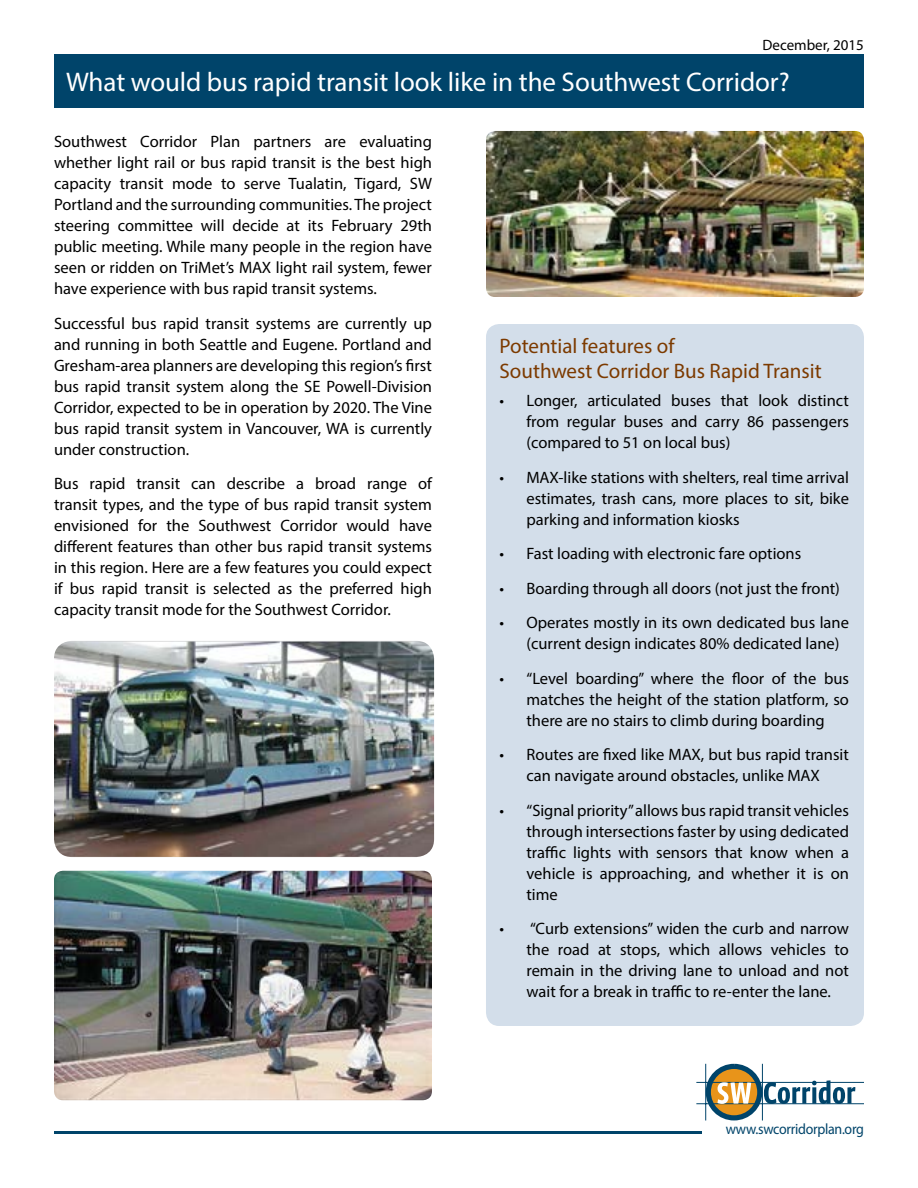
<style>
.page{position:relative;width:918px;height:1188px;background:#fff}
.page>*{position:absolute;margin:0;border:0;box-sizing:border-box;transform-origin:0 0}
.t1{font:27px "Myriad Pro";letter-spacing:-.005em;color:#fff}
.t2{font:21px/25.2px "Myriad Pro";color:#7c3a00}
.t3{font:16.5px/21px "Myriad Pro";color:#000;text-align:justify}
.t4{font:15px "Myriad Pro";letter-spacing:-.02em;color:#00446a;scale:.93 1}
.t5{font:15px "Myriad Pro";color:#000}
</style>
<div class="page">
<div style="left:54px;top:54px;width:810px;height:54px;background:#00446a"></div>
<hr style="left:54px;top:1131px;width:648px;height:3px;background:#00446a">
<svg style="left:706px;top:1064px;width:56px;height:56px;background:#7c6f3f"></svg>
<hr style="left:696px;top:1103px;width:168px;height:1px;background:#00446a">
<hr style="left:705px;top:1064px;width:1px;height:57px;background:#00446a">
<hr style="left:762px;top:1064px;width:1px;height:57px;background:#00446a">
<hr style="left:696px;top:1082px;width:168px;height:1px;background:#00446a">
<svg style="left:764px;top:1080px;width:91px;height:24px"></svg>
<svg style="left:717px;top:1082px;width:34px;height:22px"></svg>
<img style="left:54px;top:871px;width:378px;height:229px">
<img style="left:486px;top:131px;width:378px;height:166px">
<img style="left:54px;top:641px;width:380px;height:216px">
<div style="left:486px;top:324px;width:378px;height:702px;background:#d3deea;border-radius:13px"></div>
<p class="t5" style="left:763px;top:35px;width:103px">December, 2015</p>
<h1 class="t1" style="left:66px;top:65px;width:725px">What would bus rapid transit look like in the Southwest Corridor?</h1>
<p class="t3" style="left:54px;top:131px;width:380px">Southwest Corridor Plan partners are evaluating whether light rail or bus rapid transit is the best high capacity transit mode to serve Tualatin, Tigard, SW Portland and the surrounding communities. The project steering committee will decide at its February 29th public meeting. While many people in the region have seen or ridden on TriMet’s MAX light rail system, fewer have experience with bus rapid transit systems.</p>
<p class="t3" style="left:54px;top:313px;width:380px">Successful bus rapid transit systems are currently up and running in both Seattle and Eugene. Portland and Gresham-area planners are developing this region’s first bus rapid transit system along the SE Powell-Division Corridor, expected to be in operation by 2020. The Vine bus rapid transit system in Vancouver, WA is currently under construction.</p>
<p class="t3" style="left:54px;top:473px;width:380px">Bus rapid transit can describe a broad range of transit types, and the type of bus rapid transit system envisioned for the Southwest Corridor would have different features than other bus rapid transit systems in this region. Here are a few features you could expect if bus rapid transit is selected as the preferred high capacity transit mode for the Southwest Corridor.</p>
<p class="t2" style="left:500px;top:333px;width:324px">Potential features of<br>Southwest Corridor Bus Rapid Transit</p>
<p class="t3" style="left:526px;top:390px;width:324px;text-indent:-27px">• Longer, articulated buses that look distinct from regular buses and carry 86 passengers (compared to 51 on local bus)</p>
<p class="t3" style="left:526px;top:466px;width:324px;text-indent:-27px">• MAX-like stations with shelters, real time arrival estimates, trash cans, more places to sit, bike parking and information kiosks</p>
<p class="t3" style="left:500px;top:543px;width:303px">• Fast loading with electronic fare options</p>
<p class="t3" style="left:500px;top:577px;width:342px">• Boarding through all doors (not just the front)</p>
<p class="t3" style="left:526px;top:612px;width:324px;text-indent:-27px">• Operates mostly in its own dedicated bus lane (current design indicates 80% dedicated lane)</p>
<p class="t3" style="left:526px;top:667px;width:324px;text-indent:-27px">• “Level boarding” where the floor of the bus matches the height of the station platform, so there are no stairs to climb during boarding</p>
<p class="t3" style="left:500px;top:744px;width:351px;text-align:center">• Routes are fixed like MAX, but bus rapid transit can navigate around obstacles, unlike MAX</p>
<p class="t3" style="left:526px;top:799px;width:324px;text-indent:-27px">• “Signal priority” allows bus rapid transit vehicles through intersections faster by using dedicated traffic lights with sensors that know when a vehicle is approaching, and whether it is on time</p>
<p class="t3" style="left:526px;top:918px;width:324px;text-indent:-27px">• “Curb extensions” widen the curb and narrow the road at stops, which allows vehicles to remain in the driving lane to unload and not wait for a break in traffic to re-enter the lane.</p>
<p class="t4" style="left:726px;top:1120px;width:150px">www.swcorridorplan.org</p>
</div>
